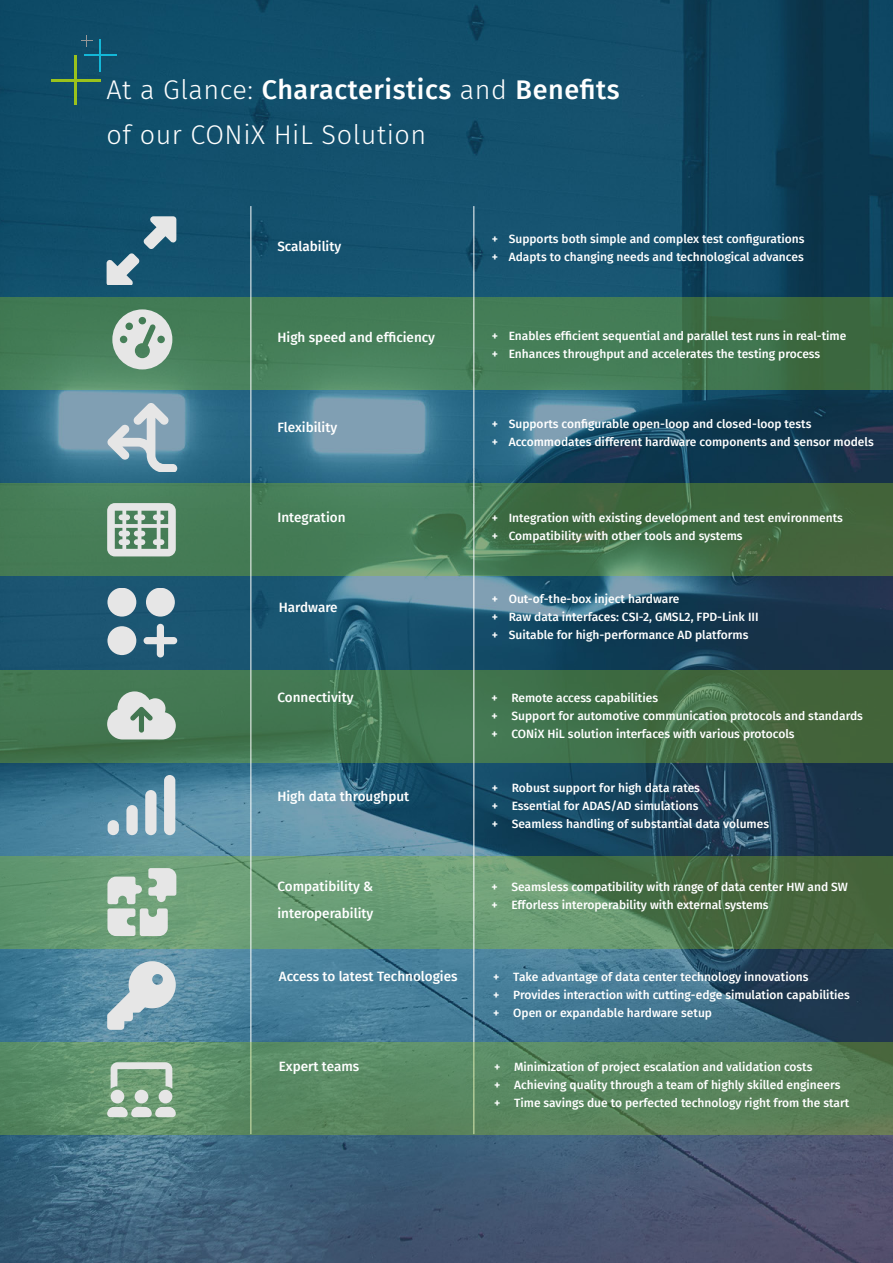
<style>
.page{position:relative;width:893px;height:1263px;background:#fff}
.page>*{position:absolute;margin:0;border:0;box-sizing:border-box;transform-origin:0 0}
.t1{font:300 27px/45px "Fira Sans";letter-spacing:.02em;color:#fff}
.t2{font:500 13.5px/27px "Fira Sans";color:#fff}
.t3{font:500 12px/18px "Fira Sans";color:#fff}
.s1{font-weight:500}
.s2{font-weight:600}
</style>
<div class="page">
<img style="left:0;top:0;width:893px;height:1263px">
<svg style="left:0;top:670px;width:893px;height:92px;background:#43714a"></svg>
<svg style="left:0;top:857px;width:893px;height:92px;background:#5e8b63"></svg>
<svg style="left:0;top:298px;width:893px;height:92px;background:#447a54"></svg>
<svg style="left:0;top:484px;width:893px;height:92px;background:#45754e"></svg>
<svg style="left:107px;top:402px;width:70px;height:69px;background:#94afbe"></svg>
<svg style="left:107px;top:503px;width:69px;height:53px;background:#b0c3b6"></svg>
<svg style="left:108px;top:775px;width:67px;height:60px;background:#85a9b9"></svg>
<svg style="left:107px;top:868px;width:69px;height:68px;background:#b6caba"></svg>
<svg style="left:107px;top:961px;width:69px;height:69px;background:#a0bac6"></svg>
<svg style="left:107px;top:691px;width:69px;height:48px;background:#b0c1b5"></svg>
<svg style="left:107px;top:589px;width:70px;height:68px;background:#7f9cab"></svg>
<svg style="left:112px;top:309px;width:60px;height:60px;background:#aec2b5"></svg>
<svg style="left:107px;top:216px;width:69px;height:69px;background:#4d7a8f"></svg>
<hr style="left:250px;top:206px;width:1px;height:928px;background:#fff">
<hr style="left:473px;top:206px;width:1px;height:928px;background:#fff">
<hr style="left:99px;top:39px;width:2px;height:33px;background:#13b8d8">
<hr style="left:84px;top:55px;width:33px;height:1px;background:#13b8d8">
<svg style="left:81px;top:35px;width:12px;height:12px"></svg>
<hr style="left:74px;top:55px;width:3px;height:50px;background:#9ac21c">
<hr style="left:51px;top:79px;width:49px;height:2px;background:#9ac21c">
<svg style="left:0;top:1042px;width:893px;height:92px;background:#5a8861"></svg>
<svg style="left:107px;top:1062px;width:69px;height:55px;background:#a0bba4"></svg>
<h1 class="t1" style="left:107px;top:67px;width:515px">At a Glance: <span class="s1">Characteristics</span> and <span class="s1">Benefits </span>of our CONiX HiL Solution</h1>
<p class="t2" style="left:277px;top:232px;width:65px">Scalability</p>
<p class="t3" style="left:492px;top:230px;width:314px"><span class="s2">+</span> Supports both simple and complex test configurations <span class="s2">+</span> Adapts to changing needs and technological advances</p>
<p class="t2" style="left:277px;top:323px;width:159px">High speed and efficiency</p>
<p class="t3" style="left:492px;top:327px;width:356px"><span class="s2">+</span> Enables efficient sequential and parallel test runs in real-time <span class="s2">+</span> Enhances throughput and accelerates the testing process</p>
<p class="t2" style="left:277px;top:413px;width:61px">Flexibility</p>
<p class="t3" style="left:492px;top:414px;width:384px"><span class="s2">+</span> Supports configurable open-loop and closed-loop tests<br><span class="s2">+</span> Accommodates different hardware components and sensor models</p>
<p class="t2" style="left:277px;top:503px;width:70px">Integration</p>
<p class="t3" style="left:492px;top:508px;width:353px"><span class="s2">+</span> Integration with existing development and test environments <span class="s2">+</span> Compatibility with other tools and systems</p>
<p class="t2" style="left:279px;top:593px;width:60px">Hardware</p>
<p class="t3" style="left:492px;top:589px;width:268px"><span class="s2">+</span> Out-of-the-box inject hardware<br><span class="s2">+</span> Raw data interfaces: CSI-2, GMSL2, FPD-Link III <span class="s2">+</span> Suitable for high-performance AD platforms</p>
<p class="t2" style="left:277px;top:683px;width:78px">Connectivity</p>
<p class="t3" style="left:491px;top:688px;width:373px"><span class="s2">+</span> Remote access capabilities<br><span class="s2">+</span> Support for automotive communication protocols and standards <span class="s2">+</span> CONiX HiL solution interfaces with various protocols</p>
<p class="t2" style="left:277px;top:782px;width:133px">High data throughput</p>
<p class="t3" style="left:492px;top:778px;width:279px"><span class="s2">+</span> Robust support for high data rates<br><span class="s2">+</span> Essential for ADAS/AD simulations<br><span class="s2">+</span> Seamless handling of substantial data volumes</p>
<p class="t2" style="left:277px;top:872px;width:97px">Compatibility &amp; interoperability</p>
<p class="t3" style="left:491px;top:877px;width:358px"><span class="s2">+</span> Seamsless compatibility with range of data center HW and SW <span class="s2">+</span> Efforless interoperability with external systems</p>
<p class="t2" style="left:279px;top:962px;width:180px">Access to latest Technologies</p>
<p class="t3" style="left:493px;top:967px;width:358px"><span class="s2">+</span> Take advantage of data center technology innovations<br><span class="s2">+</span> Provides interaction with cutting-edge simulation capabilities <span class="s2">+</span> Open or expandable hardware setup</p>
<p class="t2" style="left:279px;top:1052px;width:82px">Expert teams</p>
<p class="t3" style="left:494px;top:1057px;width:357px"><span class="s2">+</span> Minimization of project escalation and validation costs<br><span class="s2">+</span> Achieving quality through a team of highly skilled engineers <span class="s2">+</span> Time savings due to perfected technology right from the start</p>
</div>
